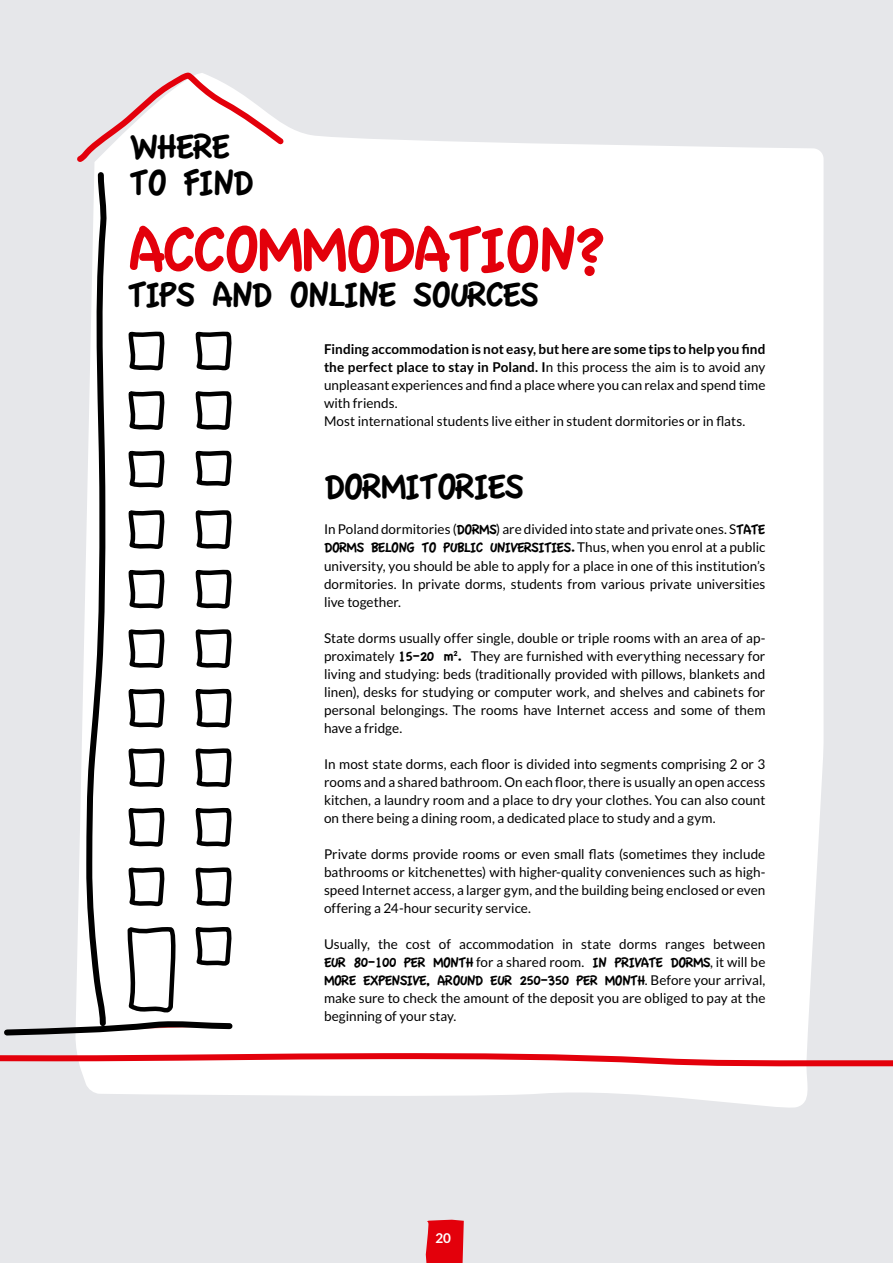
<style>
.page{position:relative;width:893px;height:1263px;background:#e6e7ea}
.page>*{position:absolute;margin:0;border:0;box-sizing:border-box;transform-origin:0 0}
.t1{font:67.5px "Apple Casual";letter-spacing:-.05em;color:#e3000b}
.t2{font:37.5px "Apple Casual";letter-spacing:-.05em;color:#000}
.t3{font:15px/18px "Apple Casual";letter-spacing:-.05em;color:#000}
.t4{font:13.5px/18px "Lato";color:#000;text-align:justify}
.t5{font:700 13.5px "Lato";color:#fff}
.s1{font-weight:700}
.s2{font-family:"Apple Casual";font-size:15px}
.s3{font-family:"Lato";font-size:13.5px}
</style>
<div class="page">
<div style="left:75px;top:127px;width:749px;height:981px;background:#fff"></div>
<svg style="left:0;top:1050px;width:893px;height:20px;background:#f3afb3"></svg>
<svg style="left:4px;top:72px;width:285px;height:967px"></svg>
<svg style="left:425px;top:1220px;width:39px;height:43px;background:#e3121c"></svg>
<p class="t2" style="left:129px;top:126px;width:102px">WHERE</p>
<p class="t2" style="left:129px;top:162px;width:126px">TO FIND</p>
<p class="t1" style="left:128px;top:213px;width:482px">ACCOMMODATION?</p>
<p class="t2" style="left:128px;top:274px;width:413px">TIPS AND ONLINE SOURCES</p>
<p class="t4" style="left:324px;top:340px;width:443px"><span class="s1">Finding accommodation is not easy, but here are some tips to help you find the perfect place to stay in Poland. I</span>n this process the aim is to avoid any unpleasant experiences and find a place where you can relax and spend time with friends.</p>
<p class="t4" style="left:324px;top:412px;width:423px">Most international students live either in student dormitories or in flats.</p>
<p class="t2" style="left:324px;top:467px;width:202px">DORMITORIES</p>
<p class="t4" style="left:324px;top:520px;width:443px">In Poland dormitories (<span class="s2">DORMS</span>) are divided into state and private ones. S<span class="s2">TATE</span></p>
<p class="t3" style="left:324px;top:539px;width:443px">DORMS BELONG TO PUBLIC UNIVERSITIES. <span class="s3">Thus, when you enrol at a public</span></p>
<p class="t4" style="left:324px;top:556px;width:443px">university, you should be able to apply for a place in one of this institution’s dormitories. In private dorms, students from various private universities live together.</p>
<p class="t4" style="left:324px;top:628px;width:443px">State dorms usually offer single, double or triple rooms with an area of ap&shy;proximately <span class="s2">15–20 m</span><sup>2</sup><span class="s2">.</span> They are furnished with everything necessary for living and studying: beds (traditionally provided with pillows, blankets and linen), desks for studying or computer work, and shelves and cabinets for personal belongings. The rooms have Internet access and some of them have a fridge.</p>
<p class="t4" style="left:324px;top:754px;width:443px">In most state dorms, each floor is divided into segments comprising 2 or 3 rooms and a shared bathroom. On each floor, there is usually an open access kitchen, a laundry room and a place to dry your clothes. You can also count on there being a dining room, a dedicated place to study and a gym.</p>
<p class="t4" style="left:324px;top:844px;width:443px">Private dorms provide rooms or even small flats (sometimes they include bathrooms or kitchenettes) with higher-quality conveniences such as high&shy;speed Internet access, a larger gym, and the building being enclosed or even offering a 24-hour security service.</p>
<p class="t4" style="left:324px;top:934px;width:443px">Usually, the cost of accommodation in state dorms ranges between</p>
<p class="t3" style="left:324px;top:953px;width:443px">EUR 80–100 PER MONTH <span class="s3">for a shared room.</span> IN PRIVATE DORMS<span class="s3">, it will be<br></span>MORE EXPENSIVE, AROUND EUR 250–350 PER MONTH<span class="s3">. Before your arrival,</span></p>
<p class="t4" style="left:324px;top:988px;width:443px">make sure to check the amount of the deposit you are obliged to pay at the beginning of your stay.</p>
<p class="t5" style="left:435px;top:1230px;width:17px">20</p>
</div>
